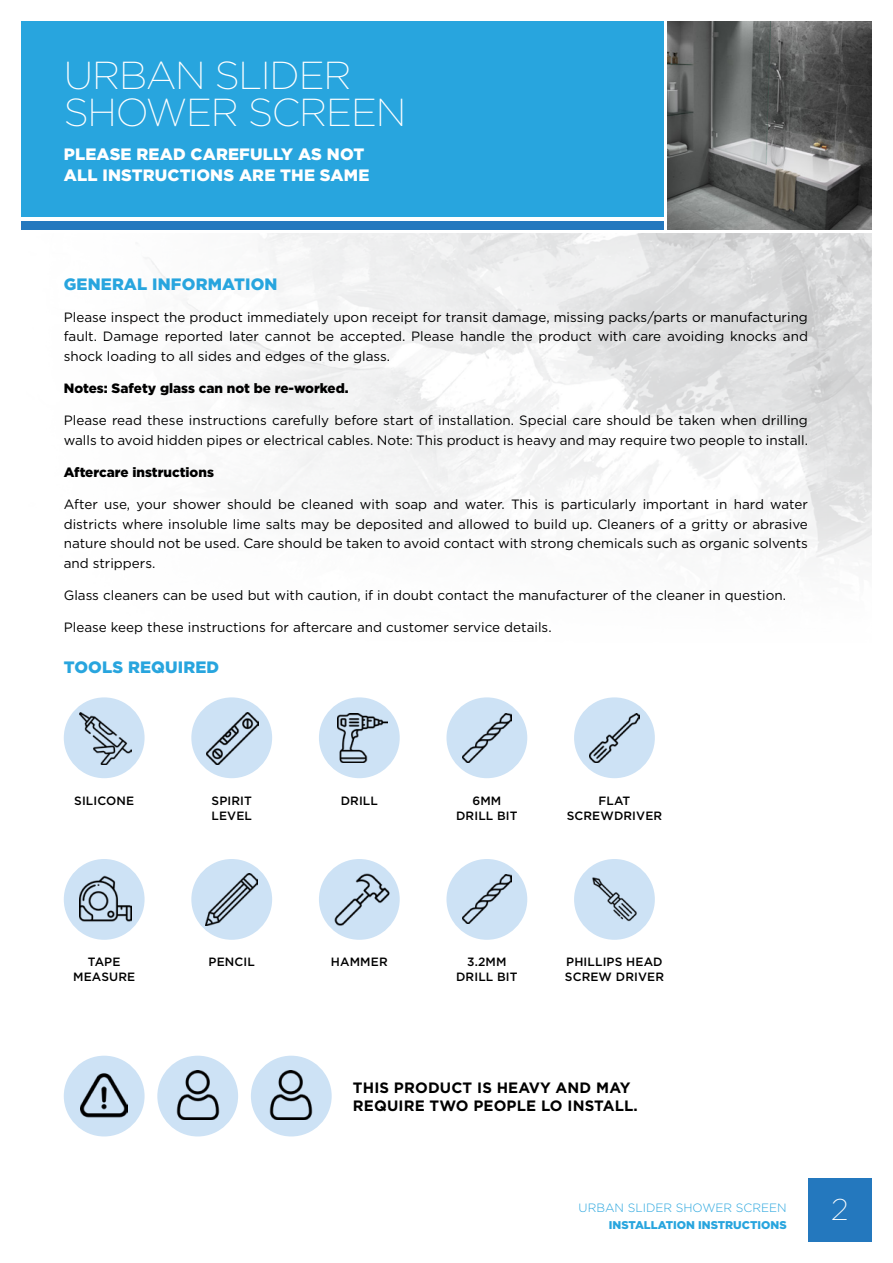
<style>
.page{position:relative;width:893px;height:1263px;background:#fff}
.page>*{position:absolute;margin:0;border:0;box-sizing:border-box;transform-origin:0 0}
.t1{font:200 39px/37.5px "Gotham";letter-spacing:-.03em;color:#fff}
.t2{font:200 30px "Gotham";color:#fff}
.t3{font:900 16.5px/21px "Gotham";letter-spacing:.01em;color:#fff}
.Sub_1{font:900 16.5px "Gotham";letter-spacing:.01em;color:#28a5de}
.Item{font:700 15px/18px "Gotham";letter-spacing:.01em;color:#000}
.Text_1{font:13.5px/19.5px "Gotham";color:#000;text-align:justify}
.Sub_3{font:900 13.5px "Gotham";color:#000}
.Item-2{font:500 12px/15px "Gotham";letter-spacing:.01em;color:#000;text-align:center}
.t4{font:300 12px "Gotham";color:#28a5de}
.t5{font:900 11.25px "Gotham";color:#28a5de}
</style>
<div class="page">
<img style="left:145px;top:234px;width:727px;height:328px">
<div style="left:21px;top:21px;width:642px;height:196px;background:#28a5de"></div>
<div style="left:21px;top:221px;width:642px;height:9px;background:#2478be"></div>
<img style="left:668px;top:21px;width:204px;height:209px">
<div style="left:808px;top:1178px;width:64px;height:64px;background:#2478be"></div>
<div style="left:64px;top:697px;width:81px;height:81px;background:#cde2f5;border-radius:50%"></div>
<img style="left:79px;top:713px;width:52px;height:52px">
<div style="left:64px;top:859px;width:81px;height:81px;background:#cde2f5;border-radius:50%"></div>
<img style="left:79px;top:875px;width:52px;height:47px">
<div style="left:64px;top:1056px;width:81px;height:80px;background:#cde2f5;border-radius:50%"></div>
<img style="left:81px;top:1073px;width:47px;height:45px">
<div style="left:251px;top:1056px;width:81px;height:80px;background:#cde2f5;border-radius:50%"></div>
<img style="left:269px;top:1070px;width:44px;height:49px">
<div style="left:157px;top:1056px;width:81px;height:80px;background:#cde2f5;border-radius:50%"></div>
<img style="left:176px;top:1070px;width:44px;height:49px">
<div style="left:191px;top:859px;width:81px;height:81px;background:#cde2f5;border-radius:50%"></div>
<img style="left:206px;top:873px;width:52px;height:52px">
<div style="left:319px;top:697px;width:81px;height:81px;background:#cde2f5;border-radius:50%"></div>
<img style="left:338px;top:713px;width:49px;height:49px">
<div style="left:319px;top:859px;width:81px;height:81px;background:#cde2f5;border-radius:50%"></div>
<img style="left:334px;top:870px;width:57px;height:58px">
<div style="left:446px;top:697px;width:81px;height:81px;background:#cde2f5;border-radius:50%"></div>
<img style="left:462px;top:713px;width:49px;height:49px">
<div style="left:446px;top:859px;width:81px;height:81px;background:#cde2f5;border-radius:50%"></div>
<img style="left:462px;top:875px;width:49px;height:49px">
<div style="left:574px;top:697px;width:81px;height:81px;background:#cde2f5;border-radius:50%"></div>
<img style="left:590px;top:713px;width:49px;height:49px">
<div style="left:574px;top:859px;width:81px;height:81px;background:#cde2f5;border-radius:50%"></div>
<img style="left:592px;top:877px;width:45px;height:45px">
<div style="left:191px;top:697px;width:81px;height:81px;background:#cde2f5;border-radius:50%"></div>
<img style="left:207px;top:713px;width:52px;height:52px">
<h1 class="t1" style="left:64px;top:55px;width:344px">URBAN SLIDER<br>SHOWER SCREEN</h1>
<p class="t3" style="left:64px;top:143px;width:307px">PLEASE READ CAREFULLY AS NOT<br>ALL INSTRUCTIONS ARE THE SAME</p>
<p class="Sub_1" style="left:64px;top:272px;width:215px">GENERAL INFORMATION</p>
<p class="Text_1" style="left:64px;top:307px;width:746px">Please inspect the product immediately upon receipt for transit damage, missing packs/parts or manufacturing fault. Damage reported later cannot be accepted. Please handle the product with care avoiding knocks and shock loading to all sides and edges of the glass.</p>
<p class="Sub_3" style="left:64px;top:379px;width:286px">Notes: Safety glass can not be re-worked.</p>
<p class="Text_1" style="left:64px;top:411px;width:746px">Please read these instructions carefully before start of installation. Special care should be taken when drilling walls to avoid hidden pipes or electrical cables. Note: This product is heavy and may require two people to install.</p>
<p class="Sub_3" style="left:64px;top:463px;width:152px">Aftercare instructions</p>
<p class="Text_1" style="left:64px;top:495px;width:746px">After use, your shower should be cleaned with soap and water. This is particularly important in hard water districts where insoluble lime salts may be deposited and allowed to build up. Cleaners of a gritty or abrasive nature should not be used. Care should be taken to avoid contact with strong chemicals such as organic solvents and strippers.</p>
<p class="Text_1" style="left:64px;top:585px;width:724px">Glass cleaners can be used but with caution, if in doubt contact the manufacturer of the cleaner in question.</p>
<p class="Text_1" style="left:64px;top:618px;width:489px">Please keep these instructions for aftercare and customer service details.</p>
<p class="Sub_1" style="left:64px;top:656px;width:157px">TOOLS REQUIRED</p>
<p class="Item-2" style="left:74px;top:793px;width:61px">SILICONE</p>
<p class="Item-2" style="left:212px;top:793px;width:42px;text-align:left">SPIRIT<br>LEVEL</p>
<p class="Item-2" style="left:341px;top:793px;width:39px">DRILL</p>
<p class="Item-2" style="left:456px;top:793px;width:63px">6MM<br>DRILL BIT</p>
<p class="Item-2" style="left:567px;top:793px;width:97px">FLAT<br>SCREWDRIVER</p>
<p class="Item-2" style="left:73px;top:954px;width:63px">TAPE<br>MEASURE</p>
<p class="Item-2" style="left:209px;top:954px;width:48px">PENCIL</p>
<p class="Item-2" style="left:331px;top:954px;width:58px">HAMMER</p>
<p class="Item-2" style="left:456px;top:954px;width:63px">3.2MM<br>DRILL BIT</p>
<p class="Item-2" style="left:565px;top:954px;width:101px;text-align:left">PHILLIPS HEAD<br>SCREW DRIVER</p>
<p class="Item" style="left:353px;top:1079px;width:286px">THIS PRODUCT IS HEAVY AND MAY<br>REQUIRE TWO PEOPLE LO INSTALL.</p>
<p class="t4" style="left:579px;top:1200px;width:210px">URBAN SLIDER SHOWER SCREEN</p>
<p class="t5" style="left:609px;top:1217px;width:179px">INSTALLATION INSTRUCTIONS</p>
<h2 class="t2" style="left:831px;top:1190px;width:19px">2</h2>
</div>
